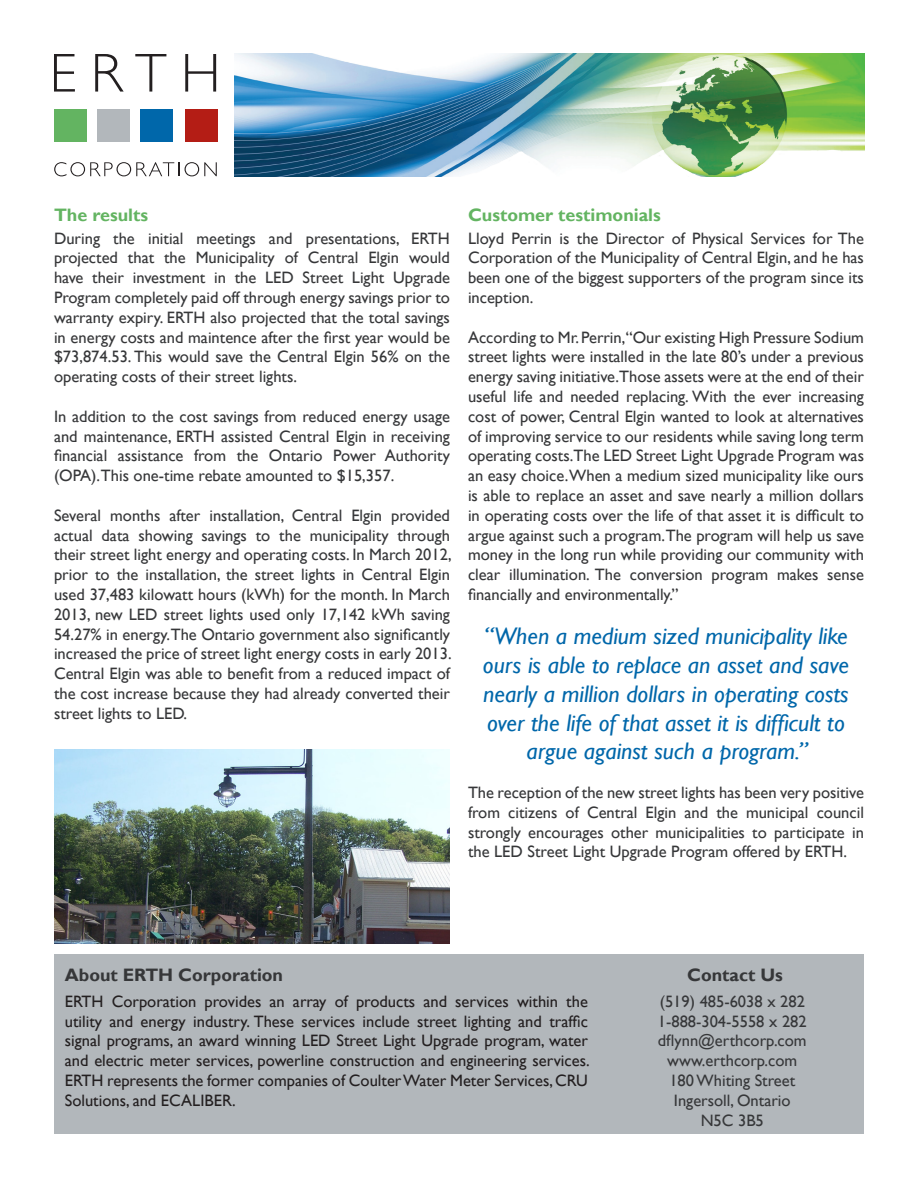
<style>
.page{position:relative;width:918px;height:1188px;background:#fff}
.page>*{position:absolute;margin:0;border:0;box-sizing:border-box;transform-origin:0 0}
.t1{font:italic 24px/28.8px "Gill Sans";color:#0067aa;text-align:center}
.t2{font:700 18px "Gill Sans";color:#63b461}
.t3{font:700 18px "Gill Sans";color:#363739}
.t4{font:16.5px/19.8px "Gill Sans";color:#363739;text-align:justify}
.t5{font:16.5px/19.8px "Gill Sans";color:#231f20;text-align:justify}
</style>
<div class="page">
<div style="left:54px;top:954px;width:810px;height:180px;background:#b2b7bb"></div>
<img style="left:54px;top:749px;width:396px;height:195px">
<img style="left:234px;top:54px;width:630px;height:122px">
<svg style="left:54px;top:54px;width:21px;height:38px"></svg>
<svg style="left:95px;top:54px;width:29px;height:38px"></svg>
<svg style="left:135px;top:54px;width:31px;height:38px"></svg>
<svg style="left:185px;top:54px;width:31px;height:38px"></svg>
<div style="left:54px;top:109px;width:33px;height:33px;background:#63b461"></div>
<div style="left:97px;top:109px;width:32px;height:33px;background:#b2b7bb"></div>
<div style="left:140px;top:109px;width:32px;height:33px;background:#0067aa"></div>
<div style="left:185px;top:110px;width:33px;height:32px;background:#b41d15"></div>
<svg style="left:54px;top:162px;width:163px;height:14px"></svg>
<p class="t2" style="left:54px;top:204px;width:96px">The results</p>
<p class="t4" style="left:54px;top:228px;width:398px">During the initial meetings and presentations, ERTH projected that the Municipality of Central Elgin would have their investment in the LED Street Light Upgrade Program completely paid off through energy savings prior to warranty expiry. ERTH also projected that the total savings in energy costs and maintence after the first year would be $73,874.53. This would save the Central Elgin 56% on the operating costs of their street lights.</p>
<p class="t4" style="left:54px;top:407px;width:398px">In addition to the cost savings from reduced energy usage and maintenance, ERTH assisted Central Elgin in receiving financial assistance from the Ontario Power Authority (OPA).This one-time rebate amounted to $15,357.</p>
<p class="t4" style="left:54px;top:506px;width:399px">Several months after installation, Central Elgin provided actual data showing savings to the municipality through their street light energy and operating costs. In March 2012, prior to the installation, the street lights in Central Elgin used 37,483 kilowatt hours (kWh) for the month. In March 2013, new LED street lights used only 17,142 kWh saving 54.27% in energy.The Ontario government also significantly increased the price of street light energy costs in early 2013.<br>Central Elgin was able to benefit from a reduced impact of the cost increase because they had already converted their street lights to LED.</p>
<p class="t2" style="left:468px;top:204px;width:194px">Customer testimonials</p>
<p class="t4" style="left:468px;top:228px;width:398px">Lloyd Perrin is the Director of Physical Services for The Corporation of the Municipality of Central Elgin, and he has been one of the biggest supporters of the program since its inception.</p>
<p class="t4" style="left:468px;top:327px;width:398px">According to Mr.Perrin,“Our existing High Pressure Sodium street lights were installed in the late 80’s under a previous energy saving initiative.Those assets were at the end of their useful life and needed replacing. With the ever increasing cost of power, Central Elgin wanted to look at alternatives of improving service to our residents while saving long term operating costs.The LED Street Light Upgrade Program was an easy choice.When a medium sized municipality like ours is able to replace an asset and save nearly a million dollars in operating costs over the life of that asset it is difficult to argue against such a program.The program will help us save money in the long run while providing our community with clear illumination. The conversion program makes sense financially and environmentally.”</p>
<p class="t1" style="left:483px;top:622px;width:368px">“When a medium sized municipality like ours is able to replace an asset and save nearly a million dollars in operating costs over the life of that asset it is difficult to argue against such a program.”</p>
<p class="t4" style="left:468px;top:783px;width:397px">The reception of the new street lights has been very positive from citizens of Central Elgin and the municipal council strongly encourages other municipalities to participate in the LED Street Light Upgrade Program offered by ERTH.</p>
<p class="t3" style="left:65px;top:964px;width:220px">About ERTH Corporation</p>
<p class="t5" style="left:65px;top:992px;width:526px">ERTH Corporation provides an array of products and services within the utility and energy industry. These services include street lighting and traffic signal programs, an award winning LED Street Light Upgrade program, water and electric meter services, powerline construction and engineering services.<br>ERTH represents the former companies of CoulterWater Meter Services,CRU Solutions, and ECALIBER.</p>
<p class="t3" style="left:687px;top:964px;width:97px">Contact Us</p>
<p class="t4" style="left:660px;top:992px;width:147px">(519) 485-6038 x 282</p>
<p class="t4" style="left:658px;top:1011px;width:150px">1-888-304-5558 x 282</p>
<p class="t4" style="left:658px;top:1031px;width:150px">dflynn@erthcorp.com</p>
<p class="t4" style="left:667px;top:1051px;width:132px">www.erthcorp.com</p>
<p class="t4" style="left:669px;top:1071px;width:127px">180Whiting Street</p>
<p class="t4" style="left:674px;top:1091px;width:118px">Ingersoll, Ontario</p>
<p class="t4" style="left:701px;top:1110px;width:65px">N5C 3B5</p>
</div>
